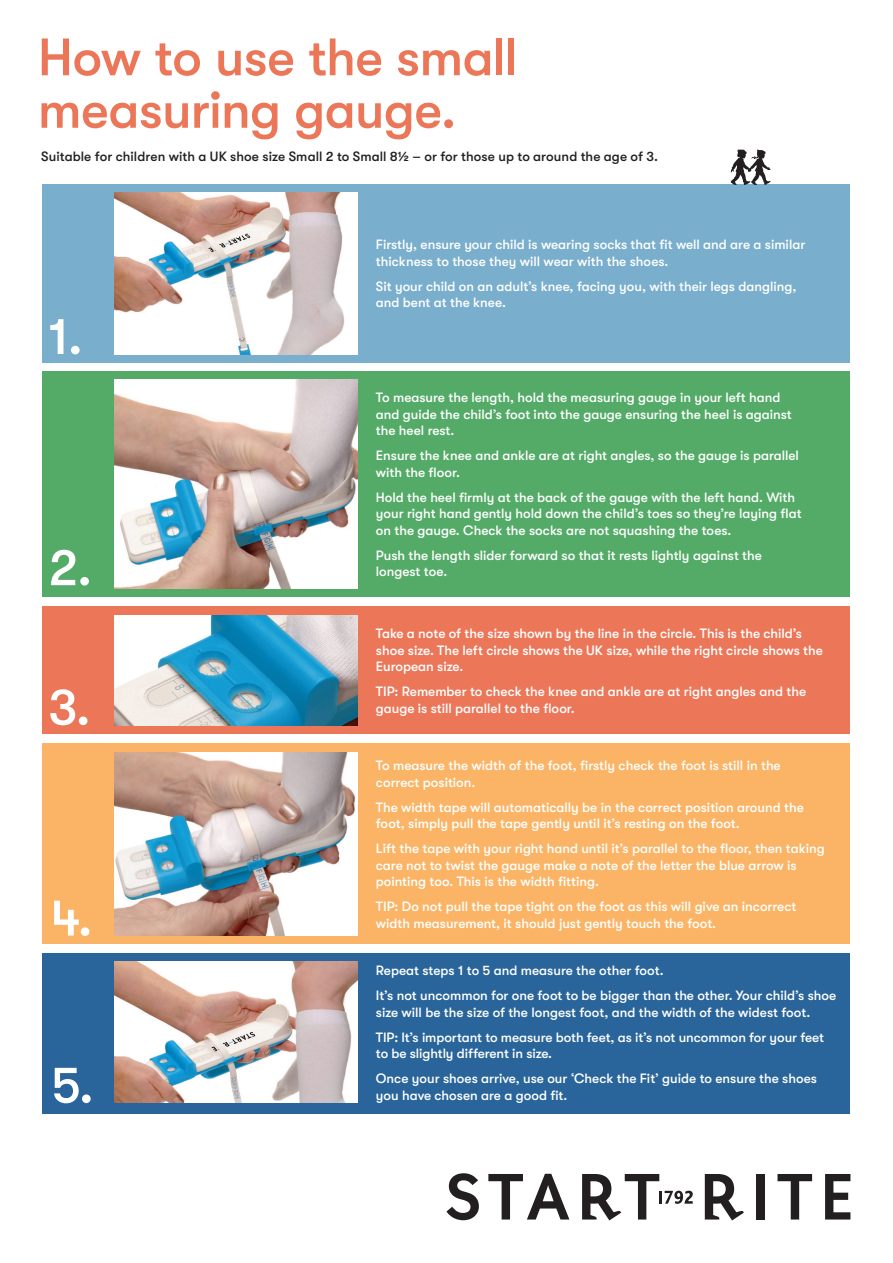
<style>
.page{position:relative;width:893px;height:1263px;background:#fff}
.page>*{position:absolute;margin:0;border:0;box-sizing:border-box;transform-origin:0 0}
.t1{font:500 52.5px/52.5px "GT Walsheim";letter-spacing:-.015em;color:#ec7658}
.t2{font:500 51.3px "GT Walsheim";color:#fff}
.t3{font:500 13.5px/16.5px "GT Walsheim";color:#fff}
.t4{font:500 13.5px "GT Walsheim";letter-spacing:.005em;color:#231f20}
</style>
<div class="page">
<svg style="left:446px;top:1173px;width:33px;height:47px"></svg>
<svg style="left:488px;top:1174px;width:81px;height:45px"></svg>
<svg style="left:582px;top:1174px;width:111px;height:46px"></svg>
<svg style="left:825px;top:1174px;width:25px;height:45px"></svg>
<div style="left:756px;top:1174px;width:9px;height:45px;background:#231f20"></div>
<svg style="left:777px;top:1174px;width:35px;height:45px"></svg>
<svg style="left:705px;top:1174px;width:39px;height:46px"></svg>
<div style="left:43px;top:184px;width:807px;height:178px;background:#79aecd"></div>
<img style="left:115px;top:192px;width:242px;height:162px">
<svg style="left:731px;top:150px;width:40px;height:35px"></svg>
<div style="left:43px;top:743px;width:807px;height:201px;background:#fbb465"></div>
<img style="left:115px;top:753px;width:242px;height:182px">
<div style="left:43px;top:953px;width:807px;height:160px;background:#29659a"></div>
<img style="left:115px;top:962px;width:242px;height:141px">
<div style="left:43px;top:606px;width:807px;height:128px;background:#ec7658"></div>
<img style="left:115px;top:615px;width:242px;height:111px">
<div style="left:43px;top:372px;width:807px;height:225px;background:#53ab67"></div>
<img style="left:115px;top:380px;width:242px;height:208px">
<p class="t1" style="left:38px;top:31px;width:482px">How to use the small measuring gauge.</p>
<p class="t4" style="left:41px;top:149px;width:618px">Suitable for children with a UK shoe size Small 2 to Small 8½ – or for those up to around the age of 3.</p>
<p class="t2" style="left:48px;top:307px;width:36px">1.</p>
<p class="t2" style="left:48px;top:539px;width:45px">2.</p>
<p class="t2" style="left:48px;top:678px;width:44px">3.</p>
<p class="t2" style="left:51px;top:889px;width:43px">4.</p>
<p class="t2" style="left:51px;top:1056px;width:44px">5.</p>
<p class="t3" style="left:376px;top:236px;width:431px">Firstly, ensure your child is wearing socks that fit well and are a similar thickness to those they will wear with the shoes.</p>
<p class="t3" style="left:376px;top:278px;width:422px">Sit your child on an adult’s knee, facing you, with their legs dangling, and bent at the knee.</p>
<p class="t3" style="left:376px;top:389px;width:417px">To measure the length, hold the measuring gauge in your left hand and guide the child’s foot into the gauge ensuring the heel is against the heel rest.</p>
<p class="t3" style="left:376px;top:447px;width:425px">Ensure the knee and ankle are at right angles, so the gauge is parallel with the floor.</p>
<p class="t3" style="left:376px;top:489px;width:427px">Hold the heel firmly at the back of the gauge with the left hand. With your right hand gently hold down the child’s toes so they’re laying flat on the gauge. Check the socks are not squashing the toes.</p>
<p class="t3" style="left:376px;top:547px;width:388px">Push the length slider forward so that it rests lightly against the longest toe.</p>
<p class="t3" style="left:376px;top:625px;width:448px">Take a note of the size shown by the line in the circle. This is the child’s shoe size. The left circle shows the UK size, while the right circle shows the<br>European size.</p>
<p class="t3" style="left:376px;top:683px;width:432px">TIP: Remember to check the knee and ankle are at right angles and the</p>
<p class="t3" style="left:376px;top:700px;width:200px">gauge is still parallel to the floor.</p>
<p class="t3" style="left:376px;top:757px;width:406px">To measure the width of the foot, firstly check the foot is still in the correct position.</p>
<p class="t3" style="left:376px;top:799px;width:429px">The width tape will automatically be in the correct position around the foot, simply pull the tape gently until it’s resting on the foot.</p>
<p class="t3" style="left:376px;top:840px;width:450px">Lift the tape with your right hand until it’s parallel to the floor, then taking care not to twist the gauge make a note of the letter the blue arrow is pointing too. This is the width fitting.</p>
<p class="t3" style="left:376px;top:898px;width:422px">TIP: Do not pull the tape tight on the foot as this will give an incorrect width measurement, it should just gently touch the foot.</p>
<p class="t3" style="left:376px;top:962px;width:289px">Repeat steps 1 to 5 and measure the other foot.</p>
<p class="t3" style="left:376px;top:987px;width:462px">It’s not uncommon for one foot to be bigger than the other. Your child’s shoe size will be the size of the longest foot, and the width of the widest foot.</p>
<p class="t3" style="left:376px;top:1029px;width:450px">TIP: It’s important to measure both feet, as it’s not uncommon for your feet to be slightly different in size.</p>
<p class="t3" style="left:376px;top:1070px;width:443px">Once your shoes arrive, use our ‘Check the Fit’ guide to ensure the shoes you have chosen are a good fit.</p>
</div>
